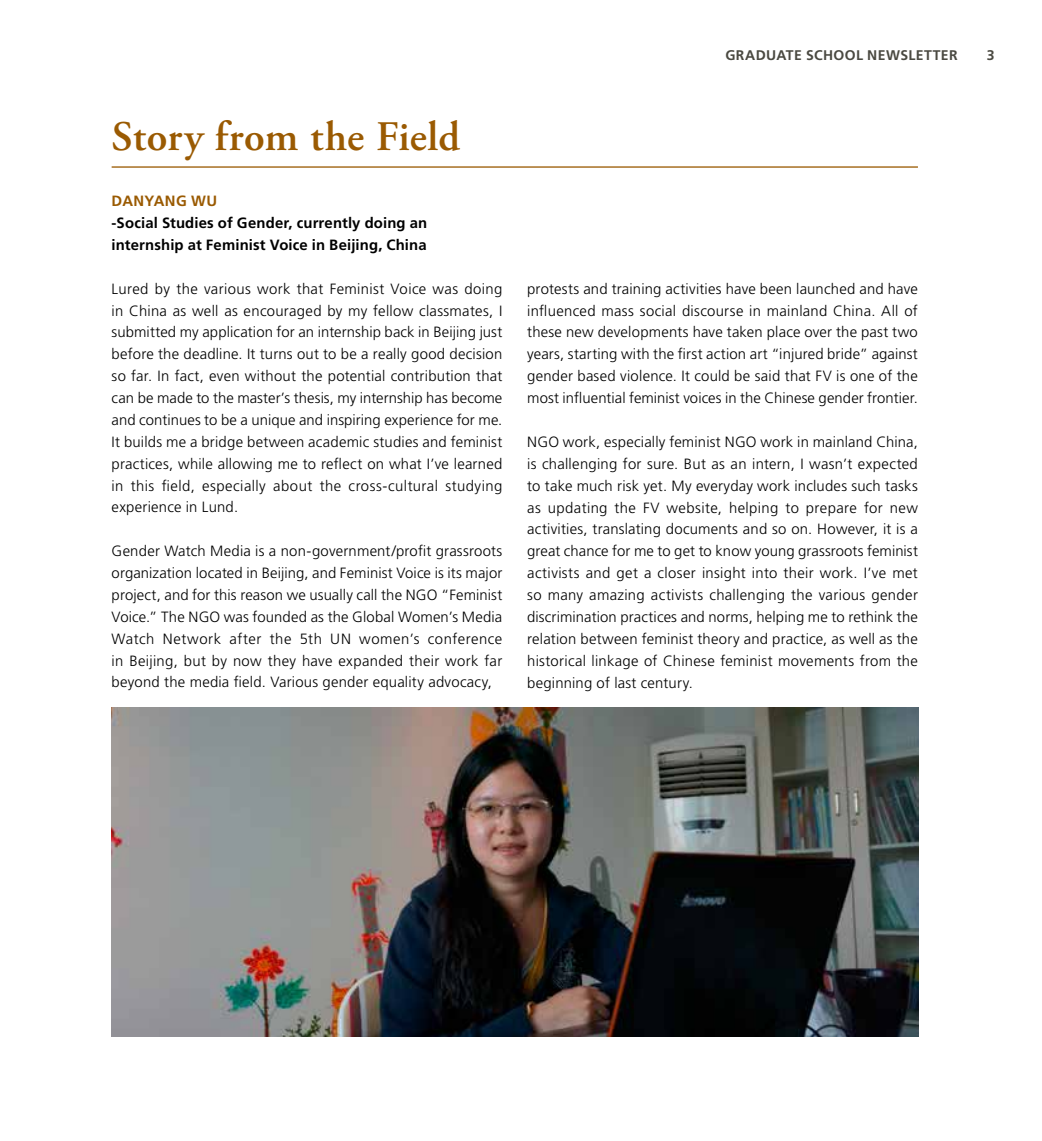
<style>
.page{position:relative;width:1042px;height:1141px;background:#fff}
.page>*{position:absolute;margin:0;border:0;box-sizing:border-box;transform-origin:0 0}
.t1{font:600 42px "Adobe Garamond Pro";letter-spacing:.005em;color:#9a5a02}
.t2{font:300 14.88px/21.9px "Frutiger LT Std";letter-spacing:.015em;color:#000;text-align:justify}
.t3{font:700 14.88px/21.9px "Frutiger LT Std";letter-spacing:.01em;color:#000}
.t4{font:700 14.88px "Frutiger LT Std";letter-spacing:.03em;color:#9a5a02}
.t5{font:700 14px "Frutiger LT Std";letter-spacing:.025em;color:#4a4941}
</style>
<div class="page">
<hr style="left:112px;top:166px;width:806px;height:2px;background:#9a5a02">
<img style="left:112px;top:708px;width:806px;height:329px">
<h1 class="t1" style="left:112px;top:112px;width:350px">Story from the Field</h1>
<p class="t4" style="left:112px;top:192px;width:107px">Danyang Wu</p>
<p class="t3" style="left:112px;top:212px;width:317px">-Social Studies of Gender, currently doing an internship at Feminist Voice in Beijing, China</p>
<p class="t2" style="left:112px;top:278px;width:392px">Lured by the various work that Feminist Voice was doing in China as well as encouraged by my fellow classmates, I submitted my application for an internship back in Beijing just before the deadline. It turns out to be a really good decision so far. In fact, even without the potential contribution that can be made to the master’s thesis, my internship has become and continues to be a unique and inspiring experience for me.<br>It builds me a bridge between academic studies and feminist practices, while allowing me to reflect on what I’ve learned in this field, especially about the cross-cultural studying experience in Lund.</p>
<p class="t2" style="left:112px;top:540px;width:392px">Gender Watch Media is a non-government/profit grassroots organization located in Beijing, and Feminist Voice is its major project, and for this reason we usually call the NGO “Feminist Voice.” The NGO was founded as the Global Women’s Media Watch Network after the 5th UN women’s conference in Beijing, but by now they have expanded their work far beyond the media field. Various gender equality advocacy,</p>
<p class="t5" style="left:725px;top:47px;width:234px">Graduate School Newsletter</p>
<p class="t5" style="left:987px;top:47px;width:9px">3</p>
<p class="t2" style="left:527px;top:278px;width:392px">protests and training activities have been launched and have influenced mass social discourse in mainland China. All of these new developments have taken place over the past two years, starting with the first action art “injured bride” against gender based violence. It could be said that FV is one of the most influential feminist voices in the Chinese gender frontier.</p>
<p class="t2" style="left:527px;top:431px;width:392px">NGO work, especially feminist NGO work in mainland China, is challenging for sure. But as an intern, I wasn’t expected to take much risk yet. My everyday work includes such tasks as updating the FV website, helping to prepare for new activities, translating documents and so on. However, it is a great chance for me to get to know young grassroots feminist activists and get a closer insight into their work. I’ve met so many amazing activists challenging the various gender discrimination practices and norms, helping me to rethink the relation between feminist theory and practice, as well as the historical linkage of Chinese feminist movements from the beginning of last century.</p>
</div>
